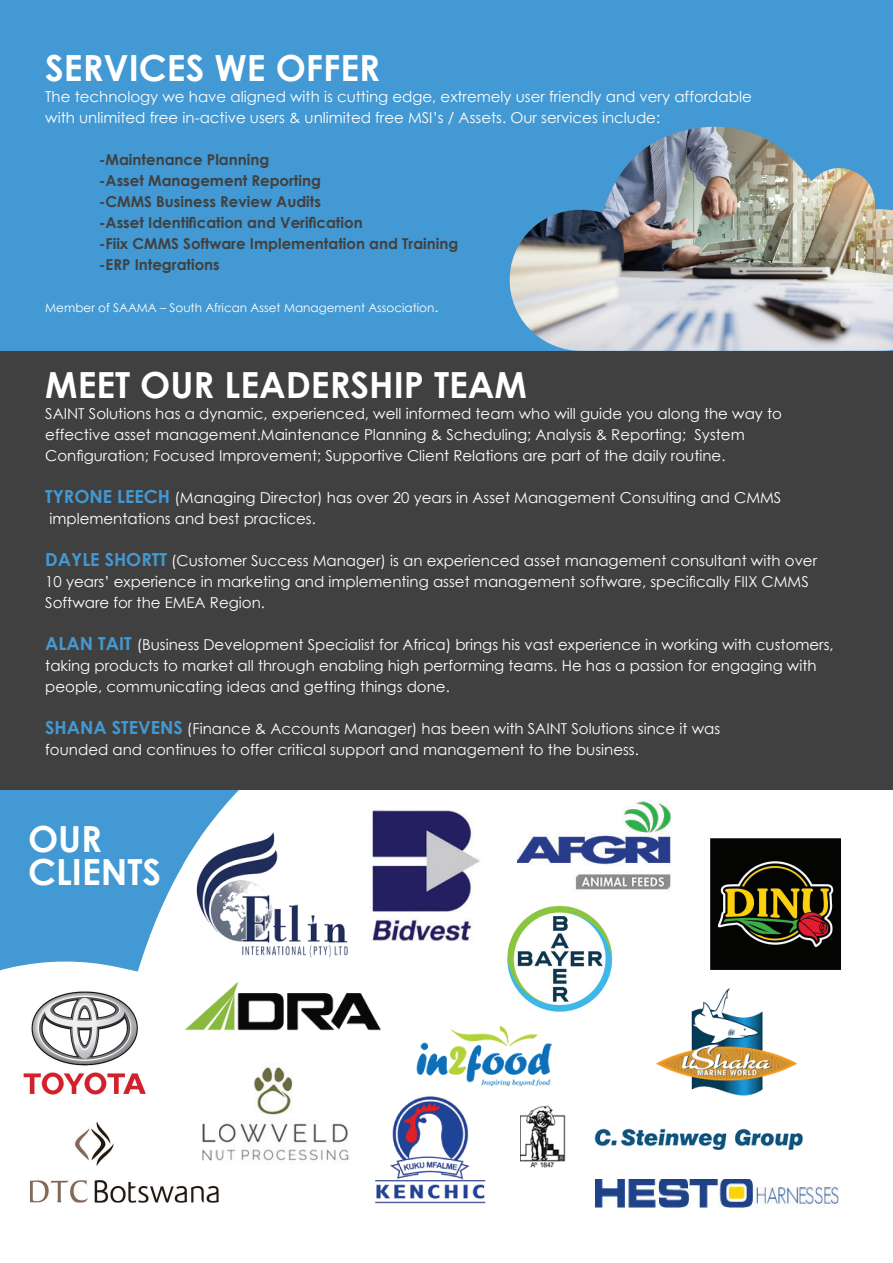
<style>
.page{position:relative;width:893px;height:1263px;background:#4399d3}
.page>*{position:absolute;margin:0;border:0;box-sizing:border-box;transform-origin:0 0}
.t1{font:700 36px/33px "Century Gothic";color:#fff}
.t2{font:15px/21px "Century Gothic";color:#fff}
.t3{font:700 15px/21px "Century Gothic";color:#414040}
.t4{font:12px "Century Gothic";color:#fff}
.s1{font-size:15px}
.s2{font-weight:700;font-size:18px;color:#4399d3}
</style>
<div class="page">
<svg style="left:0;top:789px;width:893px;height:474px;fill:#fff"></svg>
<img style="left:183px;top:826px;width:178px;height:137px">
<div style="left:674px;top:788px;width:219px;height:193px;background:#fff"></div>
<div style="left:0;top:351px;width:893px;height:438px;background:#414040"></div>
<img style="left:509px;top:127px;width:384px;height:224px">
<img style="left:329px;top:809px;width:180px;height:134px">
<div style="left:329px;top:826px;width:32px;height:117px;background:#fff"></div>
<img style="left:518px;top:795px;width:156px;height:107px">
<img style="left:595px;top:1178px;width:244px;height:29px">
<img style="left:402px;top:1023px;width:162px;height:62px">
<img style="left:369px;top:1089px;width:121px;height:122px">
<img style="left:520px;top:1095px;width:285px;height:83px">
<img style="left:16px;top:982px;width:146px;height:124px">
<img style="left:651px;top:984px;width:161px;height:121px">
<img style="left:490px;top:904px;width:133px;height:111px">
<img style="left:490px;top:904px;width:19px;height:39px">
<img style="left:180px;top:979px;width:202px;height:56px">
<img style="left:30px;top:1122px;width:189px;height:81px">
<img style="left:199px;top:1057px;width:151px;height:110px">
<img style="left:199px;top:1122px;width:20px;height:45px">
<img style="left:710px;top:839px;width:131px;height:130px">
<h1 class="t1" style="left:45px;top:51px;width:336px">SERVICES WE OFFER</h1>
<p class="t2" style="left:45px;top:86px;width:708px">The technology we have aligned with is cutting edge, extremely user friendly and very affordable with unlimited free in-active users &amp; unlimited free MSI’s / Assets. Our services include:</p>
<p class="t3" style="left:99px;top:149px;width:361px">-Maintenance Planning<br>-Asset Management Reporting<br>-CMMS Business Review Audits<br>-Asset Identification and Verification<br>-Fiix CMMS Software Implementation and Training -ERP Integrations</p>
<p class="t4" style="left:45px;top:300px;width:395px">Member of SAAMA – South African Asset Management Association<span class="s1">.</span></p>
<h1 class="t1" style="left:45px;top:367px;width:483px">MEET OUR LEADERSHIP TEAM</h1>
<p class="t2" style="left:45px;top:402px;width:738px">SAINT Solutions has a dynamic, experienced, well informed team who will guide you along the way to effective asset management.Maintenance Planning &amp; Scheduling; Analysis &amp; Reporting; System<br>Configuration; Focused Improvement; Supportive Client Relations are part of the daily routine.</p>
<p class="t2" style="left:45px;top:486px;width:738px"><span class="s2">TYRONE LEECH</span> (Managing Director) has over 20 years in Asset Management Consulting and CMMS implementations and best practices.</p>
<p class="t2" style="left:45px;top:549px;width:773px"><span class="s2">DAYLE SHORTT</span> (Customer Success Manager) is an experienced asset management consultant with over<br>10 years’ experience in marketing and implementing asset management software, specifically FIIX CMMS<br>Software for the EMEA Region.</p>
<p class="t2" style="left:45px;top:633px;width:790px"><span class="s2">ALAN TAIT</span> (Business Development Specialist for Africa) brings his vast experience in working with customers, taking products to market all through enabling high performing teams. He has a passion for engaging with people, communicating ideas and getting things done.</p>
<p class="t2" style="left:45px;top:717px;width:676px"><span class="s2">SHANA STEVENS</span> (Finance &amp; Accounts Manager) has been with SAINT Solutions since it was founded and continues to offer critical support and management to the business.</p>
<h1 class="t1" style="left:28px;top:821px;width:135px">OUR<br>CLIENTS</h1>
</div>
